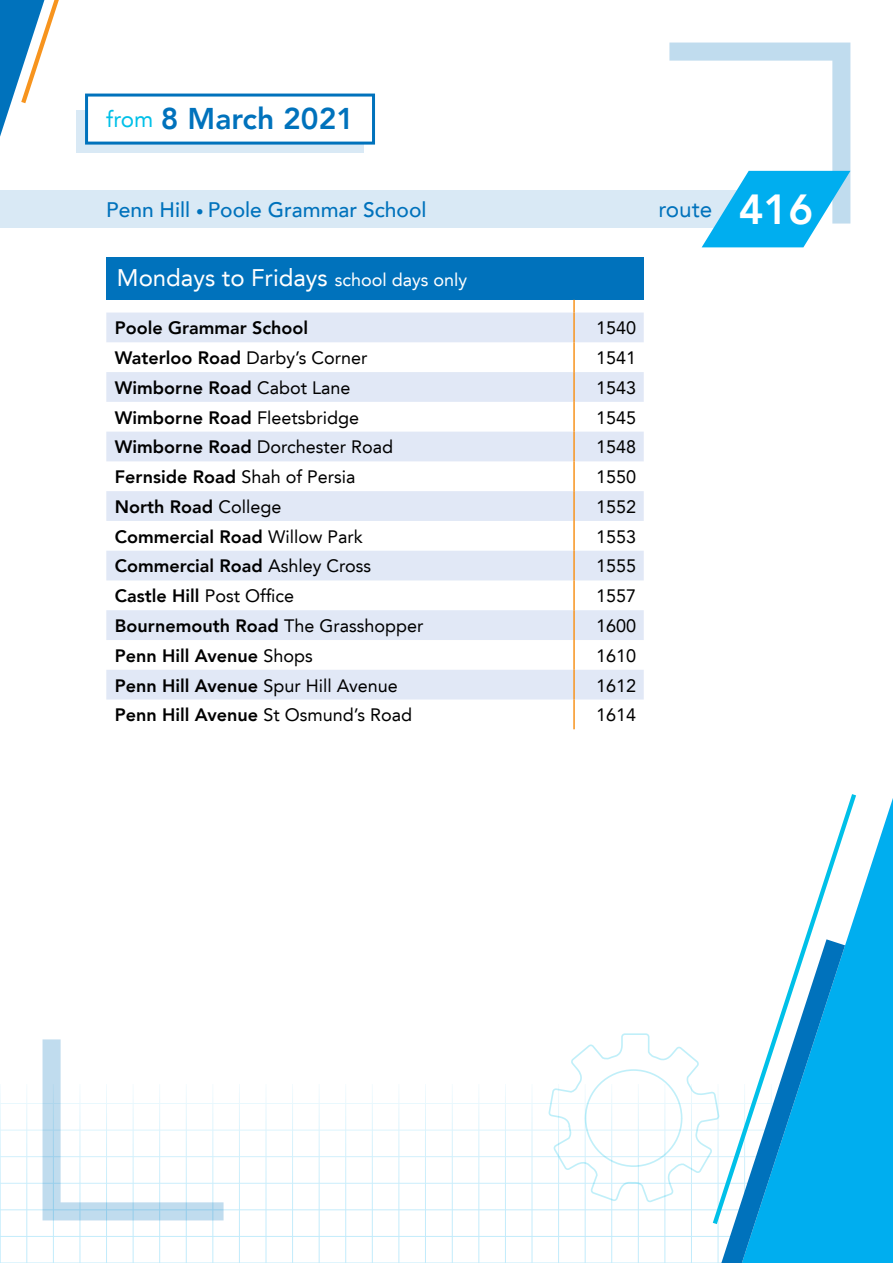
<style>
.page{position:relative;width:893px;height:1263px;background:#fff}
.page>*{position:absolute;margin:0;border:0;box-sizing:border-box;transform-origin:0 0}
.t1{font:800 30px "Avenir LT";color:#0072bc}
.t2{font:24px "Avenir LT";color:#fff}
.t3{font:22.5px "Avenir LT";color:#0072bc}
.t4{font:500 21px "Avenir LT";color:#0072bc}
.t5{font:800 18px "Avenir LT";color:#000}
.t6{font:18px "Avenir LT";color:#000}
.s1{font-weight:400;font-size:22.5px;color:#00c0e8}
.s2{font-size:15px}
.s3{font-size:18px}
.s4{font-weight:800}
.s5{font-weight:400}
.s6{font-weight:800;font-size:42px;color:#fff}
</style>
<div class="page">
<hr style="left:0;top:1103px;width:891px;height:1px;background:#00aeef">
<hr style="left:0;top:1130px;width:891px;height:1px;background:#00aeef">
<hr style="left:0;top:1156px;width:891px;height:1px;background:#00aeef">
<hr style="left:0;top:1183px;width:891px;height:1px;background:#00aeef">
<hr style="left:0;top:1209px;width:891px;height:1px;background:#00aeef">
<hr style="left:0;top:1236px;width:891px;height:1px;background:#00aeef">
<hr style="left:0;top:1262px;width:891px;height:1px;background:#00aeef">
<hr style="left:425px;top:1084px;width:1px;height:179px;background:#00aeef">
<hr style="left:399px;top:1084px;width:1px;height:179px;background:#00aeef">
<hr style="left:372px;top:1084px;width:1px;height:179px;background:#00aeef">
<hr style="left:345px;top:1084px;width:1px;height:179px;background:#00aeef">
<hr style="left:319px;top:1084px;width:1px;height:179px;background:#00aeef">
<hr style="left:292px;top:1084px;width:1px;height:179px;background:#00aeef">
<hr style="left:266px;top:1084px;width:1px;height:179px;background:#00aeef">
<hr style="left:239px;top:1084px;width:1px;height:179px;background:#00aeef">
<hr style="left:213px;top:1084px;width:1px;height:179px;background:#00aeef">
<hr style="left:186px;top:1084px;width:1px;height:179px;background:#00aeef">
<hr style="left:159px;top:1084px;width:1px;height:179px;background:#00aeef">
<hr style="left:133px;top:1084px;width:1px;height:179px;background:#00aeef">
<hr style="left:106px;top:1084px;width:1px;height:179px;background:#00aeef">
<hr style="left:80px;top:1084px;width:1px;height:179px;background:#00aeef">
<hr style="left:53px;top:1084px;width:1px;height:179px;background:#00aeef">
<hr style="left:27px;top:1084px;width:1px;height:179px;background:#00aeef">
<hr style="left:0;top:1084px;width:1px;height:179px;background:#00aeef">
<hr style="left:532px;top:1084px;width:1px;height:179px;background:#00aeef">
<hr style="left:505px;top:1084px;width:1px;height:179px;background:#00aeef">
<hr style="left:479px;top:1084px;width:1px;height:179px;background:#00aeef">
<hr style="left:452px;top:1084px;width:1px;height:179px;background:#00aeef">
<svg style="left:845px;top:798px;width:48px;height:465px;background:#1eb7f0"></svg>
<svg style="left:805px;top:794px;width:51px;height:430px"></svg>
<svg style="left:0;top:0;width:59px;height:137px"></svg>
<svg style="left:43px;top:1039px;width:181px;height:181px"></svg>
<svg style="left:548px;top:939px;width:297px;height:324px"></svg>
<div style="left:0;top:190px;width:740px;height:38px;background:#d9e9f5"></div>
<div style="left:106px;top:257px;width:538px;height:43px;background:#0072bc"></div>
<svg style="left:106px;top:313px;width:538px;height:386px;fill:#e1e8f6"></svg>
<svg style="left:573px;top:300px;width:2px;height:13px"></svg>
<hr style="left:573px;top:313px;width:2px;height:29px;background:#f7941e">
<hr style="left:573px;top:342px;width:2px;height:30px;background:#f7941e">
<hr style="left:573px;top:372px;width:2px;height:30px;background:#f7941e">
<hr style="left:573px;top:402px;width:2px;height:30px;background:#f7941e">
<hr style="left:573px;top:432px;width:2px;height:29px;background:#f7941e">
<hr style="left:573px;top:461px;width:2px;height:30px;background:#f7941e">
<hr style="left:573px;top:491px;width:2px;height:30px;background:#f7941e">
<hr style="left:573px;top:521px;width:2px;height:30px;background:#f7941e">
<hr style="left:573px;top:551px;width:2px;height:29px;background:#f7941e">
<hr style="left:573px;top:580px;width:2px;height:30px;background:#f7941e">
<hr style="left:573px;top:610px;width:2px;height:30px;background:#f7941e">
<hr style="left:573px;top:640px;width:2px;height:30px;background:#f7941e">
<hr style="left:573px;top:670px;width:2px;height:29px;background:#f7941e">
<hr style="left:573px;top:699px;width:2px;height:30px;background:#f7941e">
<div style="left:77px;top:111px;width:287px;height:42px;background:#d9e9f5"></div>
<div style="left:85px;top:94px;width:290px;height:51px;background:#fff;border:3px solid #0072bc"></div>
<svg style="left:669px;top:43px;width:181px;height:204px"></svg>
<h1 class="t1" style="left:106px;top:101px;width:249px"><span class="s1">from</span> 8 March 2021</h1>
<p class="t4" style="left:106px;top:197px;width:322px">Penn Hill <span class="s2">•</span> Poole Grammar School</p>
<h2 class="t2" style="left:117px;top:264px;width:352px">Mondays to Fridays <span class="s3">school days only</span></h2>
<p class="t5" style="left:115px;top:317px;width:195px">Poole Grammar School</p>
<p class="t6" style="left:596px;top:318px;width:42px">1540</p>
<p class="t6" style="left:115px;top:347px;width:254px"><span class="s4">Waterloo Road</span> Darby’s Corner</p>
<p class="t6" style="left:596px;top:347px;width:42px">1541</p>
<p class="t5" style="left:115px;top:377px;width:237px">Wimborne Road <span class="s5">Cabot Lane</span></p>
<p class="t6" style="left:596px;top:377px;width:42px">1543</p>
<p class="t5" style="left:115px;top:407px;width:246px">Wimborne Road <span class="s5">Fleetsbridge</span></p>
<p class="t6" style="left:596px;top:407px;width:42px">1545</p>
<p class="t6" style="left:115px;top:437px;width:280px"><span class="s4">Wimborne Road</span> Dorchester Road</p>
<p class="t6" style="left:596px;top:437px;width:42px">1548</p>
<p class="t5" style="left:115px;top:466px;width:242px">Fernside Road <span class="s5">Shah of Persia</span></p>
<p class="t6" style="left:596px;top:466px;width:42px">1550</p>
<p class="t5" style="left:115px;top:496px;width:168px">North Road <span class="s5">College</span></p>
<p class="t6" style="left:596px;top:496px;width:42px">1552</p>
<p class="t5" style="left:115px;top:526px;width:250px">Commercial Road <span class="s5">Willow Park</span></p>
<p class="t6" style="left:596px;top:526px;width:42px">1553</p>
<p class="t5" style="left:115px;top:555px;width:258px">Commercial Road <span class="s5">Ashley Cross</span></p>
<p class="t6" style="left:596px;top:556px;width:42px">1555</p>
<p class="t5" style="left:115px;top:585px;width:181px">Castle Hill <span class="s5">Post Office</span></p>
<p class="t6" style="left:596px;top:585px;width:42px">1557</p>
<p class="t5" style="left:115px;top:615px;width:310px">Bournemouth Road <span class="s5">The Grasshopper</span></p>
<p class="t6" style="left:596px;top:615px;width:42px">1600</p>
<p class="t5" style="left:115px;top:645px;width:200px">Penn Hill Avenue <span class="s5">Shops</span></p>
<p class="t6" style="left:596px;top:645px;width:42px">1610</p>
<p class="t5" style="left:115px;top:675px;width:285px">Penn Hill Avenue <span class="s5">Spur Hill Avenue</span></p>
<p class="t6" style="left:596px;top:675px;width:42px">1612</p>
<p class="t5" style="left:115px;top:704px;width:299px">Penn Hill Avenue <span class="s5">St Osmund’s Road</span></p>
<p class="t6" style="left:596px;top:705px;width:42px">1614</p>
<p class="t3" style="left:658px;top:196px;width:156px">route <span class="s6">416</span></p>
</div>
